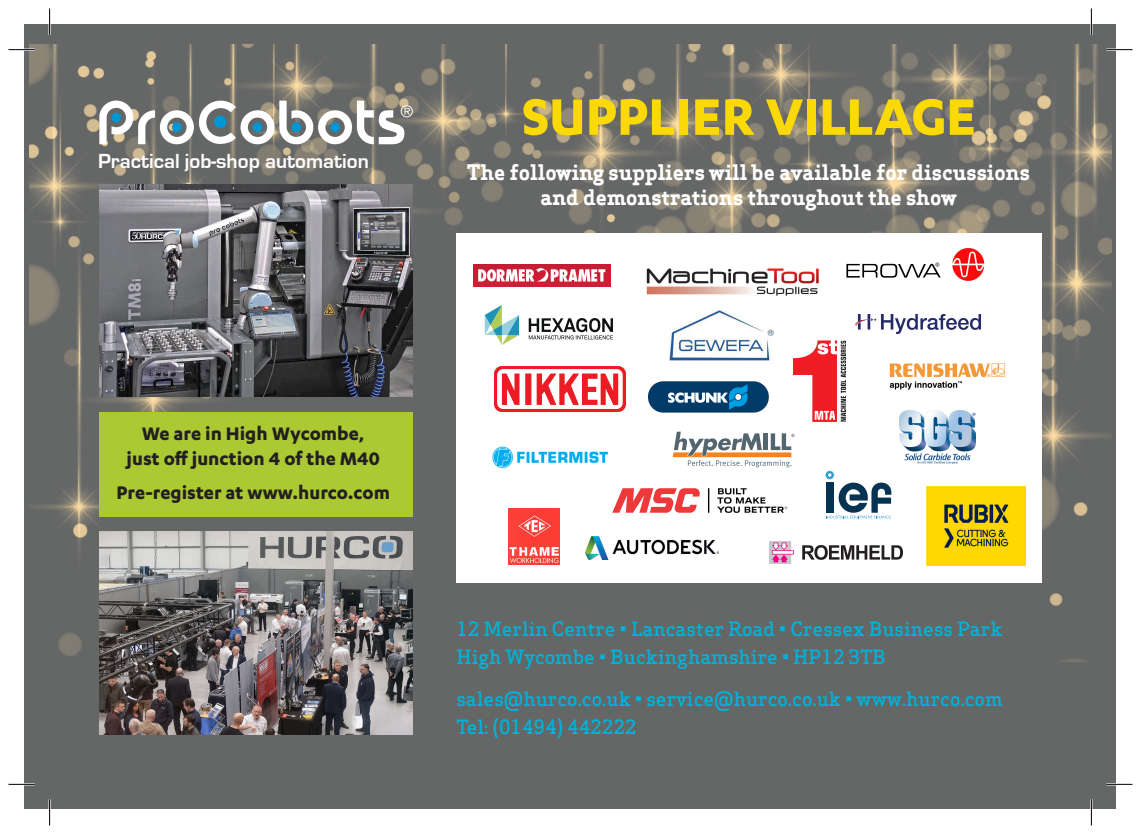
<style>
.page{position:relative;width:1141px;height:834px;background:#fff}
.page>*{position:absolute;margin:0;border:0;box-sizing:border-box;transform-origin:0 0}
.t1{font:700 59.5px "Karbon";color:#fad906}
.t2{font:700 21px/25.2px "Apex Serif";color:#fff;text-align:center}
.t3{font:700 21px/25.2px "Karbon";color:#231f20;text-align:center}
.t4{font:700 21px "Eurostile";color:#fff}
.t5{font:500 19.25px/28px "Apex Serif";color:#00b3da}
</style>
<div class="page">
<div style="left:25px;top:25px;width:1091px;height:784px;background:#656767"></div>
<img style="left:30px;top:44px;width:1082px;height:617px">
<div style="left:99px;top:412px;width:314px;height:104px;background:#aac932"></div>
<img style="left:99px;top:531px;width:314px;height:203px">
<div style="left:456px;top:233px;width:586px;height:349px;background:#fff"></div>
<img style="left:648px;top:381px;width:121px;height:32px">
<img style="left:474px;top:264px;width:136px;height:23px">
<img style="left:492px;top:446px;width:117px;height:23px">
<img style="left:670px;top:310px;width:103px;height:51px">
<img style="left:484px;top:305px;width:129px;height:40px">
<img style="left:495px;top:367px;width:130px;height:45px">
<img style="left:889px;top:363px;width:117px;height:27px">
<img style="left:900px;top:410px;width:75px;height:53px">
<img style="left:846px;top:248px;width:139px;height:33px">
<img style="left:856px;top:314px;width:124px;height:20px">
<img style="left:769px;top:541px;width:133px;height:22px">
<img style="left:508px;top:508px;width:52px;height:56px">
<svg style="left:673px;top:431px;width:121px;height:36px"></svg>
<img style="left:585px;top:537px;width:133px;height:22px">
<img style="left:793px;top:340px;width:53px;height:82px">
<img style="left:646px;top:268px;width:173px;height:28px">
<img style="left:927px;top:486px;width:98px;height:79px">
<img style="left:99px;top:185px;width:314px;height:212px">
<svg style="left:99px;top:100px;width:314px;height:45px"></svg>
<svg style="left:825px;top:470px;width:66px;height:48px"></svg>
<img style="left:613px;top:488px;width:175px;height:24px">
<hr style="left:8px;top:49px;width:27px;height:2px;background:#fff">
<hr style="left:1106px;top:49px;width:26px;height:2px;background:#fff">
<hr style="left:8px;top:783px;width:27px;height:2px;background:#fff">
<hr style="left:1106px;top:783px;width:26px;height:2px;background:#fff">
<hr style="left:49px;top:8px;width:2px;height:27px;background:#fff">
<hr style="left:49px;top:799px;width:2px;height:26px;background:#fff">
<hr style="left:1090px;top:8px;width:2px;height:27px;background:#fff">
<hr style="left:1090px;top:799px;width:2px;height:26px;background:#fff">
<svg style="left:8px;top:49px;width:27px;height:1px"></svg>
<svg style="left:1106px;top:49px;width:26px;height:1px"></svg>
<svg style="left:8px;top:783px;width:27px;height:1px"></svg>
<svg style="left:1106px;top:783px;width:26px;height:1px"></svg>
<svg style="left:49px;top:8px;width:1px;height:27px"></svg>
<svg style="left:49px;top:799px;width:1px;height:26px"></svg>
<svg style="left:1091px;top:8px;width:1px;height:27px"></svg>
<svg style="left:1091px;top:799px;width:1px;height:26px"></svg>
<p class="t4" style="left:98px;top:149px;width:272px">Practical job-shop automation</p>
<h1 class="t1" style="left:522px;top:83px;width:456px">SUPPLIER VILLAGE</h1>
<p class="t2" style="left:467px;top:159px;width:564px">The following suppliers will be available for discussions and demonstrations throughout the show</p>
<p class="t3" style="left:127px;top:420px;width:255px">We are in High Wycombe, just off junction 4 of the M40</p>
<p class="t3" style="left:116px;top:479px;width:275px">Pre-register at www.hurco.com</p>
<p class="t5" style="left:456px;top:614px;width:548px">12 Merlin Centre • Lancaster Road • Cressex Business Park<br>High Wycombe • Buckinghamshire • HP12 3TB</p>
<p class="t5" style="left:456px;top:684px;width:548px">sales@hurco.co.uk • service@hurco.co.uk • www.hurco.com<br>Tel: (01494) 442222</p>
</div>
